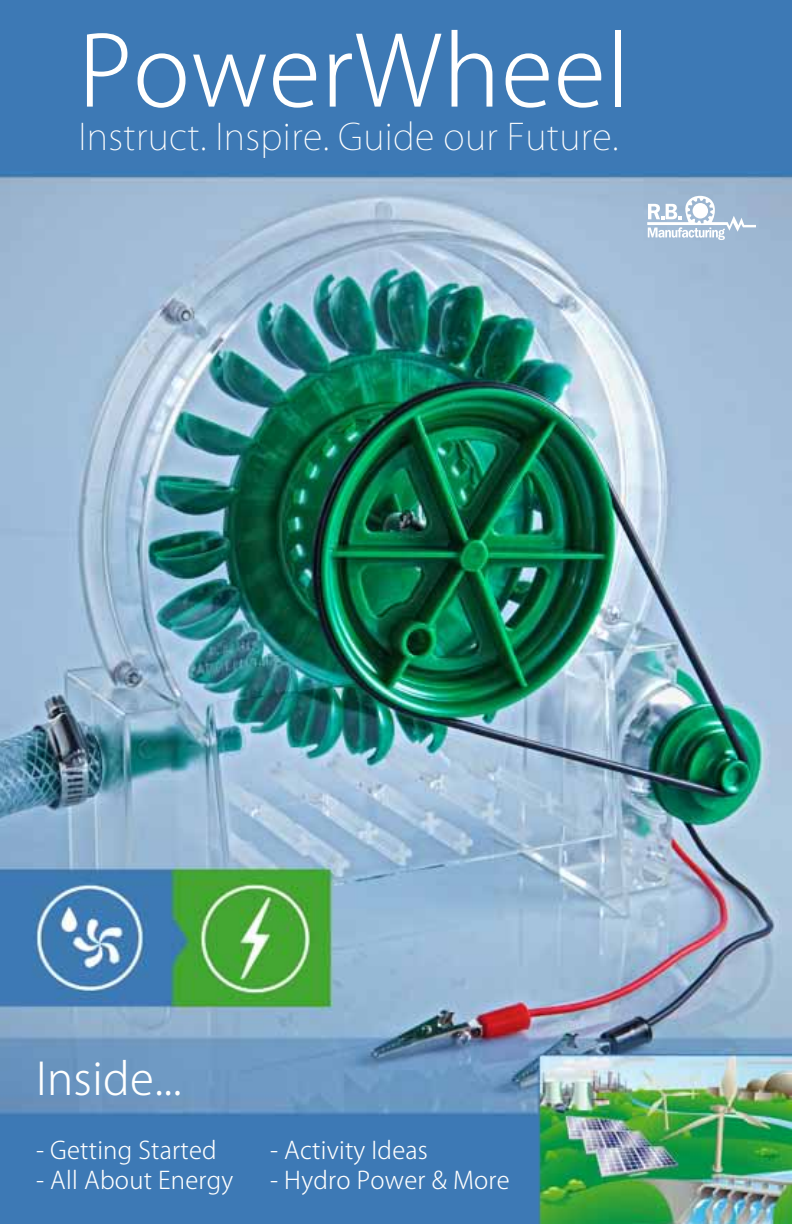
<style>
.page{position:relative;width:792px;height:1224px;background:#fff}
.page>*{position:absolute;margin:0;border:0;box-sizing:border-box;transform-origin:0 0}
.t1{font:300 96px "Koz Go Pro";letter-spacing:.01em;color:#fff}
.t2{font:300 44px "Koz Go Pro";letter-spacing:.01em;color:#fff}
.t3{font:200 36px "Koz Go Pro";letter-spacing:.01em;color:#fff}
.t4{font:300 24px "Koz Go Pro";letter-spacing:.01em;color:#fff}
</style>
<div class="page">
<img style="left:0;top:0;width:792px;height:1224px">
<svg style="left:647px;top:196px;width:109px;height:44px"></svg>
<div style="left:693px;top:203px;width:15px;height:16px;background:#fff;border-radius:50%"></div>
<h1 class="t1" style="left:78px;top:9px;width:552px">PowerWheel</h1>
<h3 class="t3" style="left:78px;top:113px;width:542px">Instruct. Inspire. Guide our Future.</h3>
<h2 class="t2" style="left:36px;top:1050px;width:147px">Inside...</h2>
<p class="t4" style="left:36px;top:1134px;width:182px">- Getting Started</p>
<p class="t4" style="left:270px;top:1134px;width:159px">- Activity Ideas</p>
<p class="t4" style="left:36px;top:1164px;width:199px">- All About Energy</p>
<p class="t4" style="left:270px;top:1164px;width:241px">- Hydro Power &amp; More</p>
</div>
